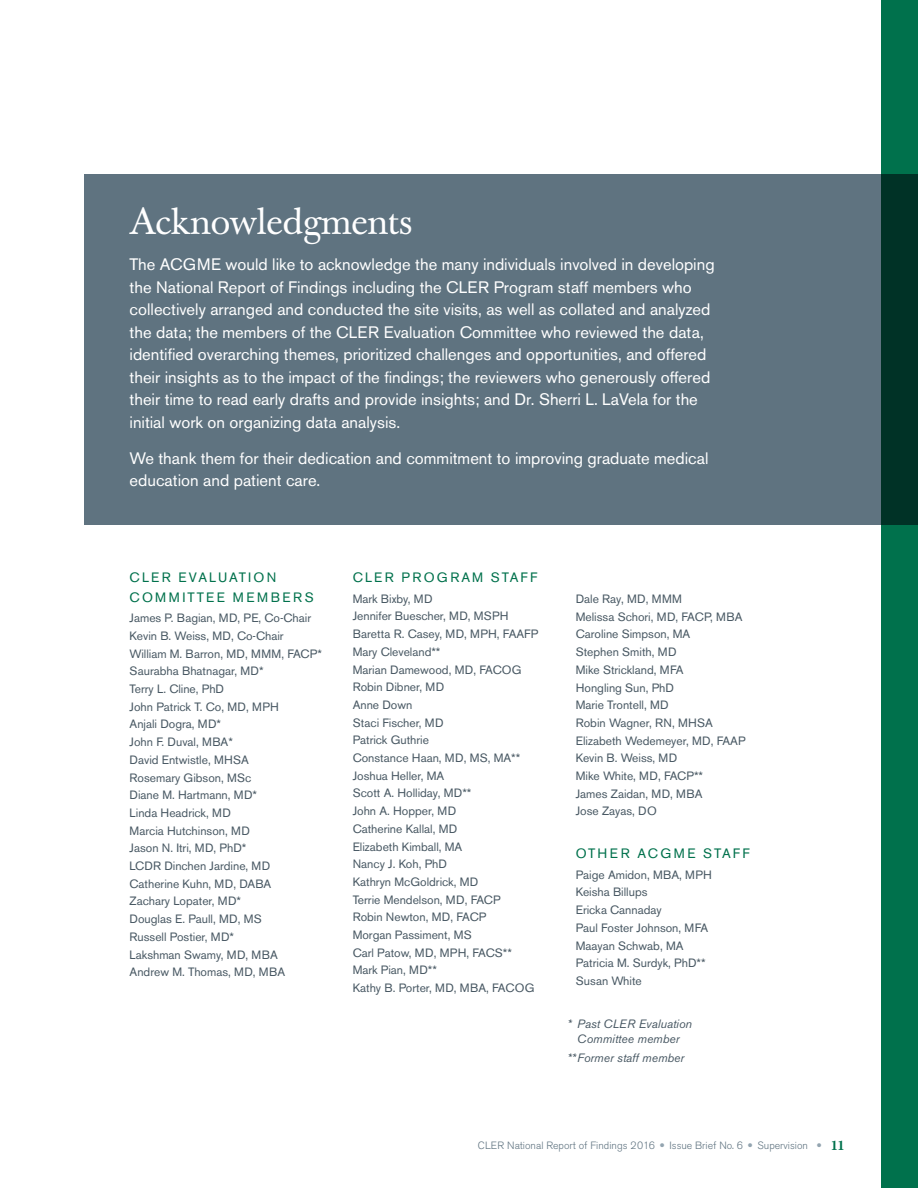
<style>
.page{position:relative;width:918px;height:1188px;background:#fff}
.page>*{position:absolute;margin:0;border:0;box-sizing:border-box;transform-origin:0 0}
.t1{font:37.5px "Baskerville";color:#fff}
.t2{font:16.5px/22.5px "Akzidenz Grotesk BE";color:#fff}
.t3{font:13.5px/19.5px "Akzidenz Grotesk BE";letter-spacing:.17em;color:#00714c}
.t4{font:12px/17.7px "Akzidenz Grotesk BE";color:#485863}
.t5{font:italic 12px/15px "Akzidenz Grotesk BE";color:#485863;text-align:center}
.t6{font:300 10.5px "Akzidenz Grotesk BE";color:#5f7380}
.s1{font-size:16.5px;color:#93a4b0}
.s2{font-family:"Baskerville";font-weight:500;font-size:13.5px;color:#00714c}
</style>
<div class="page">
<div style="left:881px;top:0;width:37px;height:1188px;background:#00714c"></div>
<div style="left:84px;top:174px;width:834px;height:351px;background:#5f7380"></div>
<h1 class="t1" style="left:130px;top:199px;width:285px">Acknowledgments</h1>
<p class="t2" style="left:130px;top:253px;width:587px">The ACGME would like to acknowledge the many individuals involved in developing the National Report of Findings including the CLER Program staff members who collectively arranged and conducted the site visits, as well as collated and analyzed the data; the members of the CLER Evaluation Committee who reviewed the data, identified overarching themes, prioritized challenges and opportunities, and offered their insights as to the impact of the findings; the reviewers who generously offered their time to read early drafts and provide insights; and Dr. Sherri L. LaVela for the initial work on organizing data analysis.</p>
<h2 class="t2" style="left:130px;top:447px;width:580px">We thank them for their dedication and commitment to improving graduate medical education and patient care.</h2>
<p class="t3" style="left:130px;top:568px;width:186px">CLER EVALUATION<br>COMMITTEE MEMBERS</p>
<p class="t4" style="left:130px;top:609px;width:194px">James P. Bagian, MD, PE, Co-Chair<br>Kevin B. Weiss, MD, Co-Chair<br>William M. Barron, MD, MMM, FACP*<br>Saurabha Bhatnagar, MD*<br>Terry L. Cline, PhD<br>John Patrick T. Co, MD, MPH<br>Anjali Dogra, MD*<br>John F. Duval, MBA*<br>David Entwistle, MHSA<br>Rosemary Gibson, MSc<br>Diane M. Hartmann, MD*<br>Linda Headrick, MD<br>Marcia Hutchinson, MD<br>Jason N. Itri, MD, PhD*<br>LCDR Dinchen Jardine, MD<br>Catherine Kuhn, MD, DABA<br>Zachary Lopater, MD*<br>Douglas E. Paull, MD, MS<br>Russell Postier, MD*<br>Lakshman Swamy, MD, MBA<br>Andrew M. Thomas, MD, MBA</p>
<p class="t3" style="left:353px;top:568px;width:186px">CLER PROGRAM STAFF</p>
<p class="t4" style="left:353px;top:590px;width:187px">Mark Bixby, MD<br>Jennifer Buescher, MD, MSPH<br>Baretta R. Casey, MD, MPH, FAAFP<br>Mary Cleveland**<br>Marian Damewood, MD, FACOG<br>Robin Dibner, MD<br>Anne Down<br>Staci Fischer, MD<br>Patrick Guthrie<br>Constance Haan, MD, MS, MA**<br>Joshua Heller, MA<br>Scott A. Holliday, MD**<br>John A. Hopper, MD<br>Catherine Kallal, MD<br>Elizabeth Kimball, MA<br>Nancy J. Koh, PhD<br>Kathryn McGoldrick, MD<br>Terrie Mendelson, MD, FACP<br>Robin Newton, MD, FACP<br>Morgan Passiment, MS<br>Carl Patow, MD, MPH, FACS**<br>Mark Pian, MD**<br>Kathy B. Porter, MD, MBA, FACOG</p>
<p class="t4" style="left:576px;top:590px;width:171px">Dale Ray, MD, MMM<br>Melissa Schori, MD, FACP, MBA<br>Caroline Simpson, MA<br>Stephen Smith, MD<br>Mike Strickland, MFA<br>Hongling Sun, PhD<br>Marie Trontell, MD<br>Robin Wagner, RN, MHSA<br>Elizabeth Wedemeyer, MD, FAAP<br>Kevin B. Weiss, MD<br>Mike White, MD, FACP**<br>James Zaidan, MD, MBA<br>Jose Zayas, DO</p>
<p class="t3" style="left:576px;top:844px;width:175px">OTHER ACGME STAFF</p>
<p class="t4" style="left:576px;top:866px;width:138px">Paige Amidon, MBA, MPH<br>Keisha Billups<br>Ericka Cannaday<br>Paul Foster Johnson, MFA<br>Maayan Schwab, MA<br>Patricia M. Surdyk, PhD**<br>Susan White</p>
<p class="t5" style="left:567px;top:1016px;width:127px">* Past CLER Evaluation<br>Committee member</p>
<p class="t5" style="left:567px;top:1050px;width:119px">**Former staff member</p>
<p class="t6" style="left:478px;top:1139px;width:368px">CLER National Report of Findings 2016 <span class="s1">•</span> Issue Brief No. 6 <span class="s1">•</span> Supervision <span class="s1">•</span> <span class="s2">11</span></p>
</div>
